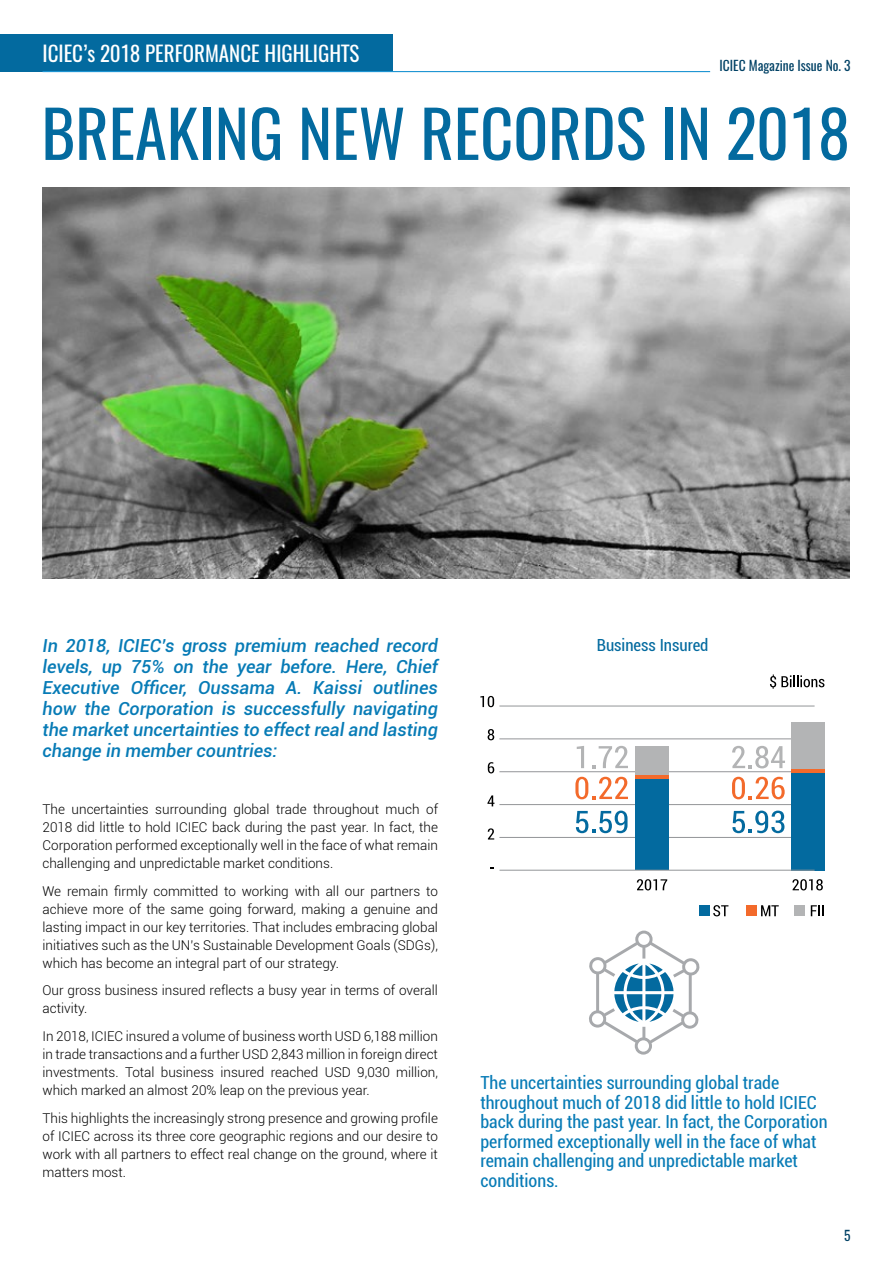
<style>
.page{position:relative;width:893px;height:1263px;background:#fff}
.page>*{position:absolute;margin:0;border:0;box-sizing:border-box;transform-origin:0 0}
.t1{font:64.5px "Oswald";color:#036a9f}
.t2{font:21px "Oswald";color:#fff}
.t3{font:italic 500 18px/21px "Roboto";color:#077bb6;text-align:justify}
.t4{font:condensed 18px/19.4px "Roboto";color:#077bb6}
.t5{font:condensed 16.65px "Roboto";color:#036a9f}
.t6{font:300 13.5px/18px "Roboto";color:#000;text-align:justify}
.t7{font:13.5px "Oswald";color:#004165}
</style>
<div class="page">
<svg style="left:589px;top:930px;width:111px;height:124px"></svg>
<hr style="left:499px;top:706px;width:316px;height:1px;background:#939598">
<hr style="left:499px;top:739px;width:316px;height:1px;background:#939598">
<hr style="left:499px;top:771px;width:316px;height:1px;background:#939598">
<hr style="left:499px;top:804px;width:316px;height:1px;background:#939598">
<hr style="left:499px;top:837px;width:316px;height:1px;background:#939598">
<div style="left:635px;top:778px;width:34px;height:92px;background:#036a9f"></div>
<div style="left:792px;top:773px;width:33px;height:97px;background:#036a9f"></div>
<hr style="left:635px;top:775px;width:34px;height:3px;background:#f36a2b">
<hr style="left:792px;top:769px;width:33px;height:4px;background:#f36a2b">
<div style="left:635px;top:747px;width:34px;height:28px;background:#b3b4b5"></div>
<div style="left:792px;top:722px;width:33px;height:47px;background:#b3b4b5"></div>
<hr style="left:499px;top:870px;width:316px;height:1px;background:#939598">
<svg style="left:577px;top:746px;width:7px;height:22px"></svg>
<svg style="left:592px;top:746px;width:36px;height:22px"></svg>
<svg style="left:575px;top:777px;width:53px;height:22px"></svg>
<svg style="left:576px;top:811px;width:51px;height:22px"></svg>
<svg style="left:732px;top:746px;width:53px;height:22px"></svg>
<svg style="left:732px;top:777px;width:53px;height:22px"></svg>
<svg style="left:732px;top:811px;width:52px;height:22px"></svg>
<svg style="left:637px;top:879px;width:30px;height:11px"></svg>
<svg style="left:480px;top:696px;width:14px;height:11px"></svg>
<svg style="left:488px;top:729px;width:6px;height:11px"></svg>
<svg style="left:488px;top:762px;width:6px;height:11px"></svg>
<svg style="left:487px;top:795px;width:7px;height:11px"></svg>
<svg style="left:488px;top:828px;width:6px;height:11px"></svg>
<svg style="left:792px;top:879px;width:31px;height:11px"></svg>
<svg style="left:770px;top:674px;width:54px;height:15px"></svg>
<div style="left:746px;top:905px;width:11px;height:11px;background:#f36a2b"></div>
<div style="left:699px;top:905px;width:11px;height:11px;background:#036a9f"></div>
<div style="left:794px;top:905px;width:11px;height:11px;background:#b3b4b5"></div>
<svg style="left:713px;top:905px;width:15px;height:11px"></svg>
<svg style="left:761px;top:905px;width:18px;height:11px"></svg>
<svg style="left:811px;top:905px;width:13px;height:11px"></svg>
<img style="left:43px;top:187px;width:806px;height:392px">
<div style="left:0;top:34px;width:393px;height:38px;background:#036a9f"></div>
<hr style="left:43px;top:71px;width:667px;height:1px;background:#1e95d3">
<h2 class="t2" style="left:43px;top:35px;width:318px">ICIEC’s 2018 PERFORMANCE HIGHLIGHTS</h2>
<p class="t7" style="left:720px;top:54px;width:132px">ICIEC Magazine Issue No. 3</p>
<h1 class="t1" style="left:41px;top:76px;width:809px">BREAKING NEW RECORDS IN 2018</h1>
<p class="t3" style="left:43px;top:635px;width:397px">In 2018, ICIEC’s gross premium reached record levels, up 75% on the year before. Here, Chief Executive Officer, Oussama A. Kaissi outlines how the Corporation is successfully navigating the market uncertainties to effect real and lasting change in member countries:</p>
<p class="t6" style="left:43px;top:800px;width:397px">The uncertainties surrounding global trade throughout much of 2018 did little to hold ICIEC back during the past year. In fact, the Corporation performed exceptionally well in the face of what remain challenging and unpredictable market conditions.</p>
<p class="t6" style="left:43px;top:881px;width:397px">We remain firmly committed to working with all our partners to achieve more of the same going forward, making a genuine and lasting impact in our key territories. That includes embracing global initiatives such as the UN’s Sustainable Development Goals (SDGs), which has become an integral part of our strategy.</p>
<p class="t6" style="left:43px;top:981px;width:397px">Our gross business insured reflects a busy year in terms of overall activity.</p>
<p class="t6" style="left:43px;top:1027px;width:397px">In 2018, ICIEC insured a volume of business worth USD 6,188 million in trade transactions and a further USD 2,843 million in foreign direct investments. Total business insured reached USD 9,030 million, which marked an almost 20% leap on the previous year.</p>
<p class="t6" style="left:43px;top:1109px;width:397px">This highlights the increasingly strong presence and growing profile of ICIEC across its three core geographic regions and our desire to work with all partners to effect real change on the ground, where it matters most.</p>
<p class="t5" style="left:597px;top:634px;width:113px">Business Insured</p>
<p class="t4" style="left:480px;top:1073px;width:349px">The uncertainties surrounding global trade throughout much of 2018 did little to hold ICIEC back during the past year. In fact, the Corporation performed exceptionally well in the face of what remain challenging and unpredictable market conditions.</p>
<p class="t7" style="left:844px;top:1223px;width:8px">5</p>
</div>
